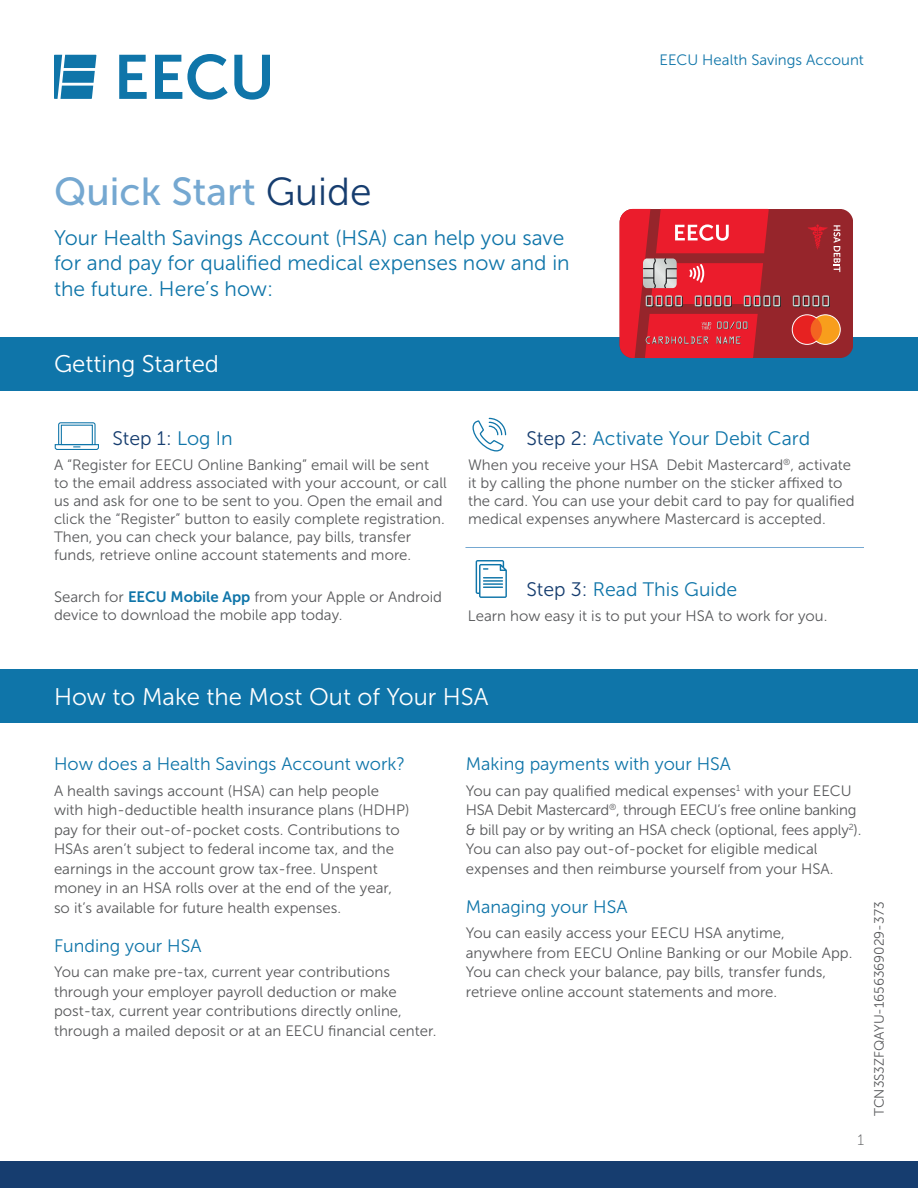
<style>
.page{position:relative;width:918px;height:1188px;background:#fff}
.page>*{position:absolute;margin:0;border:0;box-sizing:border-box;transform-origin:0 0}
.t1{font:39px "Museo Sans 500";color:#75a8d1}
.t2{font:24px "Museo Sans 300";color:#fff}
.t3{font:21px/25.2px "Museo Sans 300";color:#0f75a9}
.t4{font:19.5px "Museo Sans 300";color:#0f75a9}
.t5{font:19.5px "Museo Sans 300";color:#163d6f}
.t6{font:18px "Museo Sans 300";color:#0f75a9}
.t7{font:15px/19.5px "Museo Sans 300";color:#57585a}
.t8{font:15px "Museo Sans 300";color:#0f75a9}
.t9{font:15px "Museo Sans 100";color:#57585a}
.t10{font:13.5px "Museo Sans 300";color:#57585a}
.s1{font-family:"Museo Sans 300";color:#163d6f}
.s2{color:#0f75a9}
.s3{font-family:"Museo Sans 700";color:#0f75a9}
.s4{color:#163d6f}
</style>
<div class="page">
<svg style="left:54px;top:55px;width:42px;height:44px"></svg>
<svg style="left:119px;top:55px;width:28px;height:44px"></svg>
<svg style="left:155px;top:54px;width:73px;height:46px"></svg>
<svg style="left:234px;top:55px;width:36px;height:45px"></svg>
<div style="left:0;top:338px;width:918px;height:54px;background:#0f75a9"></div>
<div style="left:0;top:669px;width:918px;height:54px;background:#0f75a9"></div>
<hr style="left:465px;top:547px;width:399px;height:1px;background:#75a8d1">
<svg style="left:54px;top:422px;width:45px;height:28px"></svg>
<svg style="left:472px;top:418px;width:34px;height:34px"></svg>
<svg style="left:476px;top:560px;width:31px;height:38px"></svg>
<svg style="left:620px;top:209px;width:233px;height:149px"></svg>
<div style="left:0;top:1161px;width:918px;height:27px;background:#163d6f"></div>
<p class="t8" style="left:659px;top:52px;width:206px">EECU Health Savings Account</p>
<h1 class="t1" style="left:54px;top:170px;width:319px">Quick Start <span class="s1">Guide</span></h1>
<h3 class="t3" style="left:54px;top:226px;width:517px">Your Health Savings Account (HSA) can help you save for and pay for qualified medical expenses now and in the future. Here’s how:</h3>
<h2 class="t2" style="left:54px;top:350px;width:167px">Getting Started</h2>
<h3 class="t5" style="left:112px;top:428px;width:122px">Step 1: <span class="s2">Log In</span></h3>
<p class="t7" style="left:54px;top:456px;width:394px;line-height:18px">A “Register for EECU Online Banking” email will be sent to the email address associated with your account, or call us and ask for one to be sent to you. Open the email and click the “Register” button to easily complete registration.<br>Then, you can check your balance, pay bills, transfer funds, retrieve online account statements and more.</p>
<p class="t7" style="left:54px;top:588px;width:390px;line-height:18px">Search for <span class="s3">EECU Mobile App</span> from your Apple or Android device to download the mobile app today.</p>
<h3 class="t4" style="left:526px;top:428px;width:285px"><span class="s4">Step 2:</span> Activate Your Debit Card</h3>
<p class="t7" style="left:468px;top:456px;width:388px;line-height:18px">When you receive your HSA Debit Mastercard<sup>®</sup>, activate it by calling the phone number on the sticker affixed to the card. You can use your debit card to pay for qualified medical expenses anywhere Mastercard is accepted.</p>
<h3 class="t4" style="left:526px;top:579px;width:212px"><span class="s4">Step 3:</span> Read This Guide</h3>
<p class="t7" style="left:468px;top:606px;width:361px">Learn how easy it is to put your HSA to work for you.</p>
<h2 class="t2" style="left:54px;top:684px;width:436px">How to Make the Most Out of Your HSA</h2>
<p class="t6" style="left:54px;top:754px;width:353px">How does a Health Savings Account work?</p>
<p class="t7" style="left:54px;top:781px;width:357px">A health savings account (HSA) can help people with high-deductible health insurance plans (HDHP) pay for their out-of-pocket costs. Contributions to HSAs aren’t subject to federal income tax, and the earnings in the account grow tax-free. Unspent money in an HSA rolls over at the end of the year, so it’s available for future health expenses.</p>
<p class="t6" style="left:54px;top:936px;width:149px">Funding your HSA</p>
<p class="t7" style="left:54px;top:962px;width:384px">You can make pre-tax, current year contributions through your employer payroll deduction or make post-tax, current year contributions directly online, through a mailed deposit or at an EECU financial center.</p>
<p class="t6" style="left:466px;top:754px;width:267px">Making payments with your HSA</p>
<p class="t7" style="left:466px;top:781px;width:397px">You can pay qualified medical expenses<sup>1</sup> with your EECU HSA Debit Mastercard<sup>®</sup>, through EECU’s free online banking &amp; bill pay or by writing an HSA check (optional, fees apply<sup>2</sup>).<br>You can also pay out-of-pocket for eligible medical expenses and then reimburse yourself from your HSA.</p>
<p class="t6" style="left:466px;top:897px;width:163px">Managing your HSA</p>
<p class="t7" style="left:466px;top:923px;width:388px">You can easily access your EECU HSA anytime, anywhere from EECU Online Banking or our Mobile App.<br>You can check your balance, pay bills, transfer funds, retrieve online account statements and more.</p>
<p class="t9" style="left:857px;top:1132px;width:8px">1</p>
<p class="t10" style="left:872px;top:1116px;width:216px;rotate:-90deg">TCN3S3ZFQAYU-1656369029-373</p>
</div>
